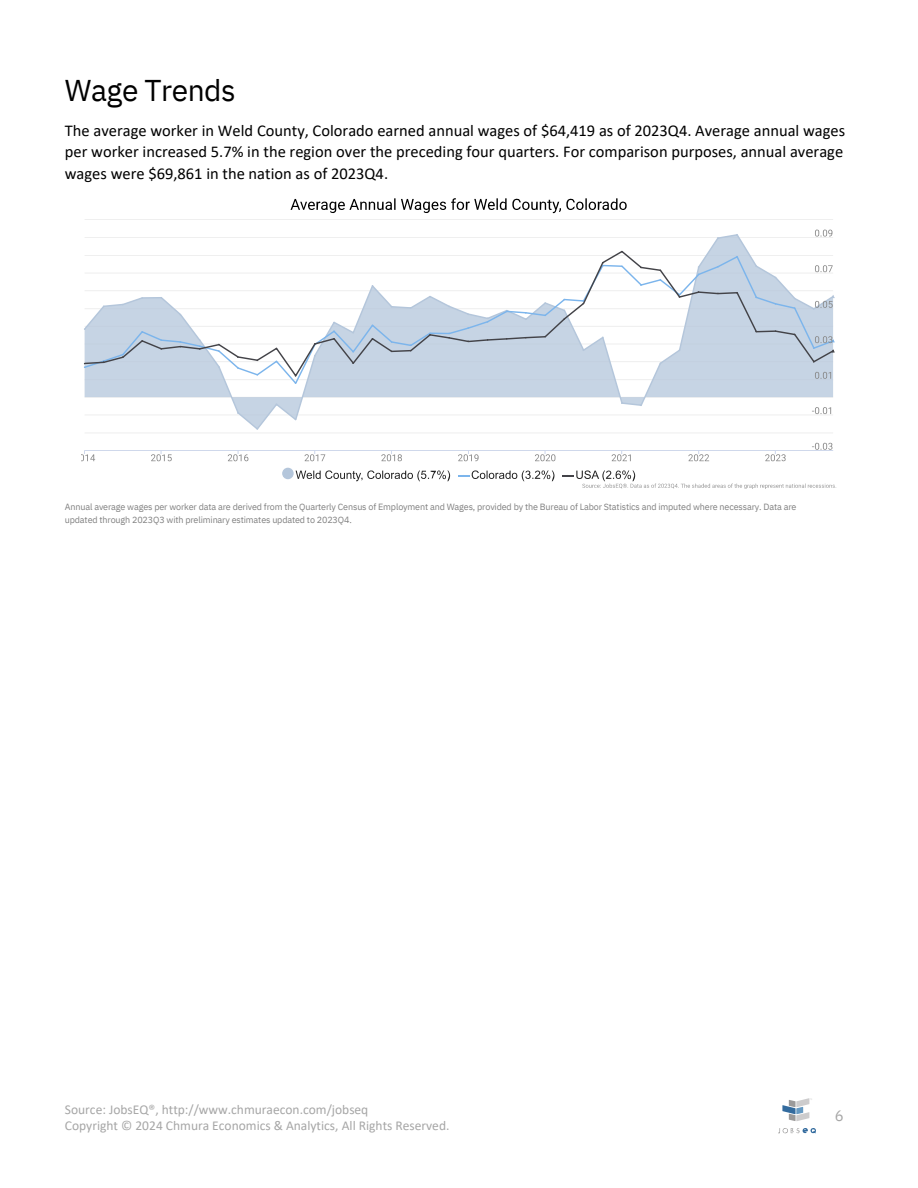
<style>
.page{position:relative;width:918px;height:1188px;background:#fff}
.page>*{position:absolute;margin:0;border:0;box-sizing:border-box;transform-origin:0 0}
.t1{font:30px "IBM Plex Sans";letter-spacing:-.015em;color:#000}
.t2{font:16.5px/21.3px "Calibri";color:#000}
.t3{font:15px "IBM Plex Sans";color:#a6a6a6}
.t4{font:13.5px/15.8px "Calibri";color:#a6a6a6}
.t5{font:9px/12.3px "IBM Plex Sans";letter-spacing:-.015em;color:#808080}
</style>
<div class="page">
<svg style="left:782px;top:1098px;width:30px;height:23px"></svg>
<svg style="left:778px;top:1128px;width:38px;height:5px"></svg>
<hr style="left:85px;top:433px;width:748px;height:1px;background:#eee">
<hr style="left:85px;top:219px;width:748px;height:1px;background:#eee">
<hr style="left:85px;top:450px;width:748px;height:1px;background:#ccd6eb">
<svg style="left:84px;top:233px;width:749px;height:197px"></svg>
<svg style="left:84px;top:378px;width:749px;height:8px;background:#cdd9e7"></svg>
<svg style="left:83px;top:250px;width:752px;height:128px"></svg>
<svg style="left:218px;top:344px;width:2px;height:8px"></svg>
<svg style="left:291px;top:198px;width:336px;height:15px"></svg>
<svg style="left:296px;top:470px;width:154px;height:11px"></svg>
<div style="left:282px;top:468px;width:12px;height:11px;background:#b4c6db;border-radius:50%"></div>
<svg style="left:458px;top:470px;width:96px;height:11px"></svg>
<svg style="left:81px;top:450px;width:14px;height:11px"></svg>
<svg style="left:151px;top:451px;width:21px;height:10px"></svg>
<svg style="left:228px;top:451px;width:20px;height:10px"></svg>
<svg style="left:305px;top:451px;width:20px;height:10px"></svg>
<svg style="left:381px;top:451px;width:21px;height:10px"></svg>
<svg style="left:458px;top:451px;width:21px;height:10px"></svg>
<svg style="left:535px;top:451px;width:20px;height:10px"></svg>
<svg style="left:612px;top:451px;width:19px;height:10px"></svg>
<svg style="left:688px;top:451px;width:21px;height:10px"></svg>
<svg style="left:765px;top:451px;width:21px;height:10px"></svg>
<svg style="left:812px;top:443px;width:20px;height:7px"></svg>
<svg style="left:812px;top:407px;width:19px;height:7px"></svg>
<svg style="left:815px;top:372px;width:16px;height:7px"></svg>
<svg style="left:813px;top:336px;width:22px;height:16px"></svg>
<svg style="left:813px;top:295px;width:22px;height:15px"></svg>
<svg style="left:815px;top:265px;width:18px;height:7px"></svg>
<svg style="left:815px;top:230px;width:17px;height:7px"></svg>
<svg style="left:562px;top:470px;width:274px;height:19px"></svg>
<p class="t1" style="left:65px;top:70px;width:172px">Wage Trends</p>
<h1 class="t2" style="left:65px;top:121px;width:782px">The average worker in Weld County, Colorado earned annual wages of $64,419 as of 2023Q4. Average annual wages per worker increased 5.7% in the region over the preceding four quarters. For comparison purposes, annual average wages were $69,861 in the nation as of 2023Q4.</h1>
<h3 class="t5" style="left:65px;top:501px;width:733px">Annual average wages per worker data are derived from the Quarterly Census of Employment and Wages, provided by the Bureau of Labor Statistics and imputed where necessary. Data are updated through 2023Q3 with preliminary estimates updated to 2023Q4.</h3>
<h2 class="t4" style="left:65px;top:1103px;width:386px">Source: JobsEQ®, http://www.chmuraecon.com/jobseq<br>Copyright © 2024 Chmura Economics &amp; Analytics, All Rights Reserved.</h2>
<p class="t3" style="left:835px;top:1106px;width:10px">6</p>
</div>
